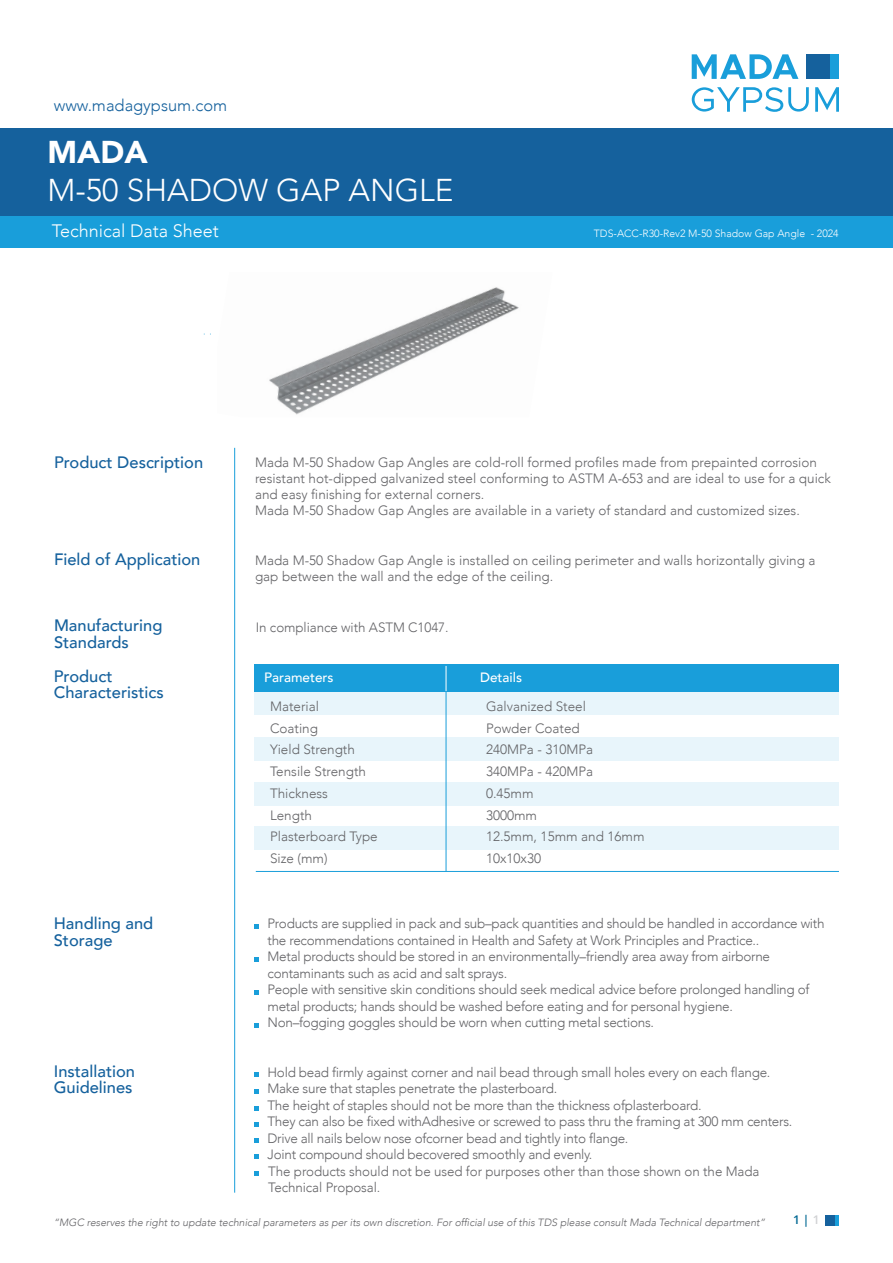
<style>
.page{position:relative;width:893px;height:1263px;background:#fff}
.page>*{position:absolute;margin:0;border:0;box-sizing:border-box;transform-origin:0 0}
.t1{font:300 31.5px "Avenir";color:#fff}
.t2{font:900 31.5px "Avenir";color:#fff}
.t3{font:300 18px "Avenir";color:#fff}
.t4{font:500 16.5px/16.5px "Avenir";color:#15619d}
.t5{font:300 16.5px "Avenir";color:#15619d}
.t6{font:300 13.5px/16.5px "Avenir";letter-spacing:-.02em;color:#636366}
.t7{font:300 13.5px/16.2px "Avenir";color:#636366}
.t8{font:500 13.5px "Avenir";color:#fff}
.t9{font:600 12px "Open Sans";color:#006893}
.t10{font:italic 300 10.5px "Avenir";color:#636366}
.t11{font:300 10.5px "Avenir";color:#fff}
.s1{color:#d1d2d4}
</style>
<div class="page">
<div style="left:826px;top:1215px;width:10px;height:11px;background:#15619d"></div>
<svg style="left:836px;top:1215px;width:3px;height:11px"></svg>
<div style="left:0;top:128px;width:893px;height:88px;background:#15619d"></div>
<div style="left:0;top:216px;width:893px;height:32px;background:#199eda"></div>
<div style="left:807px;top:54px;width:24px;height:25px;background:#15619d"></div>
<svg style="left:692px;top:54px;width:106px;height:25px"></svg>
<svg style="left:692px;top:87px;width:117px;height:25px"></svg>
<svg style="left:815px;top:87px;width:24px;height:25px"></svg>
<div style="left:831px;top:54px;width:8px;height:25px;background:#199eda"></div>
<hr style="left:234px;top:448px;width:1px;height:744px;background:#199eda">
<div style="left:255px;top:691px;width:584px;height:24px;background:#e8f5fb"></div>
<div style="left:255px;top:737px;width:584px;height:23px;background:#e8f5fb"></div>
<div style="left:255px;top:782px;width:584px;height:23px;background:#e8f5fb"></div>
<div style="left:255px;top:827px;width:584px;height:23px;background:#e8f5fb"></div>
<div style="left:255px;top:665px;width:584px;height:27px;background:#199eda"></div>
<svg style="left:446px;top:666px;width:1px;height:25px"></svg>
<hr style="left:446px;top:691px;width:1px;height:180px;background:#199eda">
<svg style="left:255px;top:924px;width:4px;height:4px"></svg>
<svg style="left:255px;top:957px;width:4px;height:5px"></svg>
<svg style="left:255px;top:1023px;width:4px;height:5px"></svg>
<svg style="left:255px;top:990px;width:4px;height:4px"></svg>
<img style="left:269px;top:287px;width:250px;height:128px">
<svg style="left:255px;top:1073px;width:4px;height:4px"></svg>
<svg style="left:255px;top:1106px;width:4px;height:4px"></svg>
<svg style="left:255px;top:1122px;width:4px;height:4px"></svg>
<svg style="left:255px;top:1154px;width:4px;height:4px"></svg>
<svg style="left:255px;top:1171px;width:4px;height:4px"></svg>
<svg style="left:255px;top:1139px;width:4px;height:4px"></svg>
<hr style="left:256px;top:871px;width:583px;height:1px;background:#199eda">
<svg style="left:255px;top:1089px;width:4px;height:4px"></svg>
<p class="t5" style="left:54px;top:95px;width:175px">www.madagypsum.com</p>
<h1 class="t2" style="left:47px;top:125px;width:102px">MADA</h1>
<h1 class="t1" style="left:47px;top:171px;width:408px">M-50 SHADOW GAP ANGLE</h1>
<h2 class="t3" style="left:52px;top:220px;width:169px">Technical Data Sheet</h2>
<p class="t11" style="left:594px;top:227px;width:213px">TDS-ACC R- 30-Rev M2 -50 Shadow Gap Angle</p>
<p class="t11" style="left:811px;top:227px;width:30px">- 2024</p>
<p class="t4" style="left:54px;top:453px;width:151px">Product Description</p>
<p class="t4" style="left:54px;top:550px;width:148px">Field of Application</p>
<p class="t7" style="left:255px;top:454px;width:577px">Mada M-50 Shadow Gap Angles are cold-roll formed profiles made from prepainted corrosion resistant hot-dipped galvanized steel conforming to ASTM A-653 and are ideal to use for a quick and easy finishing for external corners.<br>Mada M-50 Shadow Gap Angles are available in a variety of standard and customized sizes.</p>
<p class="t7" style="left:255px;top:552px;width:562px">Mada M-50 Shadow Gap Angle is installed on ceiling perimeter and walls horizontally giving a gap between the wall and the edge of the ceiling.</p>
<p class="t4" style="left:54px;top:616px;width:110px">Manufacturing<br>Standards</p>
<p class="t6" style="left:256px;top:619px;width:194px">In compliance with ASTM C1047.</p>
<p class="t4" style="left:54px;top:667px;width:111px">Product<br>Characteristics</p>
<p class="t8" style="left:480px;top:666px;width:43px">Details</p>
<p class="t8" style="left:264px;top:666px;width:71px">Parameters</p>
<p class="t7" style="left:270px;top:698px;width:50px">Material</p>
<p class="t7" style="left:486px;top:698px;width:102px">Galvanized Steel</p>
<p class="t7" style="left:270px;top:720px;width:50px">Coating</p>
<p class="t7" style="left:486px;top:720px;width:95px">Powder Coated</p>
<p class="t7" style="left:270px;top:742px;width:86px">Yield Strength</p>
<p class="t7" style="left:486px;top:742px;width:109px">240MPa - 310MPa</p>
<p class="t7" style="left:270px;top:763px;width:98px">Tensile Strength</p>
<p class="t7" style="left:486px;top:763px;width:109px">340MPa - 420MPa</p>
<p class="t7" style="left:270px;top:785px;width:59px">Thickness</p>
<p class="t6" style="left:486px;top:785px;width:49px">0.45mm</p>
<p class="t6" style="left:270px;top:807px;width:44px">Length</p>
<p class="t6" style="left:486px;top:807px;width:53px">3000mm</p>
<p class="t7" style="left:270px;top:829px;width:109px">Plasterboard Type</p>
<p class="t7" style="left:486px;top:829px;width:160px">12.5mm, 15mm and 16mm</p>
<p class="t6" style="left:270px;top:850px;width:59px">Size (mm)</p>
<p class="t7" style="left:486px;top:850px;width:57px">10x10x30</p>
<p class="t4" style="left:54px;top:914px;width:101px">Handling and<br>Storage</p>
<p class="t6" style="left:267px;top:915px;width:559px">Products are supplied in pack and sub–pack quantities and should be handled in accordance with the recommendations contained in Health and Safety at Work Principles and Practice..<br>Metal products should be stored in an environmentally–friendly area away from airborne contaminants such as acid and salt sprays.<br>People with sensitive skin conditions should seek medical advice before prolonged handling of metal products; hands should be washed before eating and for personal hygiene.<br>Non–fogging goggles should be worn when cutting metal sections.</p>
<p class="t6" style="left:267px;top:1064px;width:526px">Hold bead firmly against corner and nail bead through small holes every on each flange.<br>Make sure that staples penetrate the plasterboard.<br>The height of staples should not be more than the thickness ofplasterboard.<br>They can also be fixed withAdhesive or screwed to pass thru the framing at 300 mm centers.<br>Drive all nails below nose ofcorner bead and tightly into flange.<br>Joint compound should becovered smoothly and evenly.<br>The products should not be used for purposes other than those shown on the Mada Technical Proposal.</p>
<p class="t4" style="left:54px;top:1062px;width:83px">Installation<br>Guidelines</p>
<p class="t10" style="left:54px;top:1216px;width:713px">“MGC reserves the right to update technical parameters as per its own discretion. For official use of this TDS please consult Mada Technical department“</p>
<p class="t9" style="left:793px;top:1212px;width:28px"><span class="s1">1</span>|1</p>
</div>
